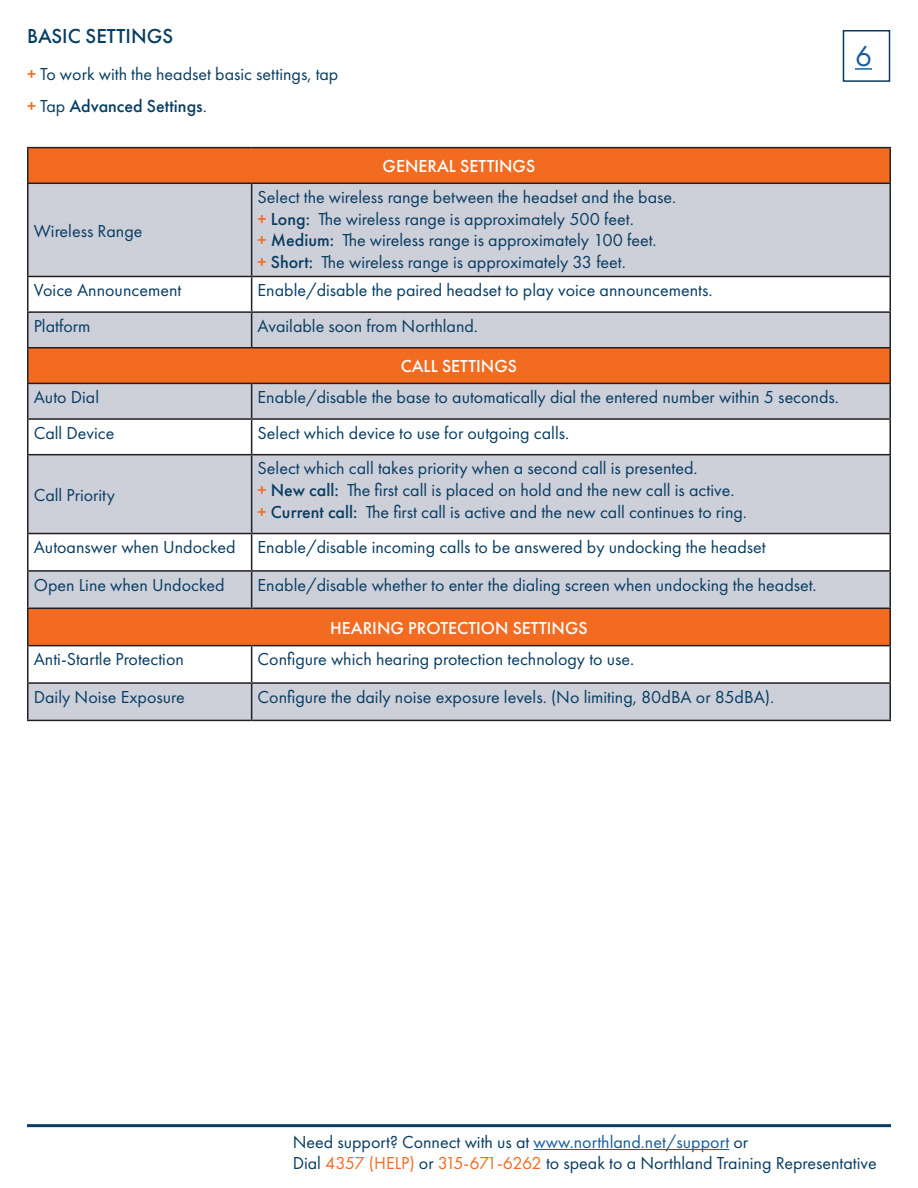
<style>
.page{position:relative;width:918px;height:1188px;background:#fff}
.page>*{position:absolute;margin:0;border:0;box-sizing:border-box;transform-origin:0 0}
.t1{font:30px "Futura PT";color:#175d9e}
.t2{font:500 21px "Futura PT";color:#083d62}
.t3{font:18px "Futura PT";color:#083d62}
.t4{font:500 18px "Futura PT";color:#fff}
.t5{font:500 18px "Futura PT";color:#083d62}
.s1{font-weight:500;color:#f36b21}
.s2{color:#f36b21}
.s3{font-weight:400}
.s4{font-weight:500}
.s5{color:#175d9e}
</style>
<div class="page">
<div style="left:843px;top:30px;width:47px;height:52px;border:2px solid #083b60"></div>
<svg style="left:855px;top:68px;width:17px;height:2px"></svg>
<hr style="left:27px;top:1124px;width:864px;height:3px;background:#083d62">
<hr style="left:534px;top:1149px;width:195px;height:1px;background:#175d9e">
<div style="left:28px;top:148px;width:862px;height:35px;background:#f36b21"></div>
<svg style="left:28px;top:184px;width:862px;height:536px;fill:#cdcfd9"></svg>
<hr style="left:27px;top:147px;width:225px;height:1px;background:#231f20">
<hr style="left:27px;top:148px;width:1px;height:35px;background:#231f20">
<hr style="left:252px;top:147px;width:639px;height:1px;background:#231f20">
<hr style="left:890px;top:148px;width:1px;height:35px;background:#231f20">
<hr style="left:27px;top:183px;width:225px;height:1px;background:#231f20">
<hr style="left:27px;top:184px;width:1px;height:92px;background:#231f20">
<hr style="left:252px;top:183px;width:639px;height:1px;background:#231f20">
<hr style="left:251px;top:184px;width:1px;height:92px;background:#231f20">
<hr style="left:890px;top:184px;width:1px;height:92px;background:#231f20">
<hr style="left:27px;top:276px;width:225px;height:1px;background:#231f20">
<hr style="left:27px;top:277px;width:1px;height:34px;background:#231f20">
<hr style="left:252px;top:276px;width:639px;height:1px;background:#231f20">
<hr style="left:251px;top:277px;width:1px;height:34px;background:#231f20">
<hr style="left:890px;top:277px;width:1px;height:34px;background:#231f20">
<hr style="left:27px;top:311px;width:225px;height:2px;background:#231f20">
<hr style="left:27px;top:313px;width:1px;height:34px;background:#231f20">
<hr style="left:252px;top:311px;width:639px;height:2px;background:#231f20">
<hr style="left:251px;top:313px;width:1px;height:34px;background:#231f20">
<hr style="left:890px;top:313px;width:1px;height:34px;background:#231f20">
<hr style="left:27px;top:347px;width:225px;height:2px;background:#231f20">
<hr style="left:27px;top:349px;width:1px;height:34px;background:#231f20">
<hr style="left:252px;top:347px;width:639px;height:2px;background:#231f20">
<hr style="left:890px;top:349px;width:1px;height:34px;background:#231f20">
<hr style="left:27px;top:383px;width:225px;height:1px;background:#231f20">
<hr style="left:27px;top:384px;width:1px;height:34px;background:#231f20">
<hr style="left:252px;top:383px;width:639px;height:1px;background:#231f20">
<hr style="left:251px;top:384px;width:1px;height:34px;background:#231f20">
<hr style="left:890px;top:384px;width:1px;height:34px;background:#231f20">
<hr style="left:27px;top:418px;width:225px;height:2px;background:#231f20">
<hr style="left:27px;top:420px;width:1px;height:34px;background:#231f20">
<hr style="left:252px;top:418px;width:639px;height:2px;background:#231f20">
<hr style="left:251px;top:420px;width:1px;height:34px;background:#231f20">
<hr style="left:890px;top:420px;width:1px;height:34px;background:#231f20">
<hr style="left:27px;top:454px;width:225px;height:1px;background:#231f20">
<hr style="left:27px;top:455px;width:1px;height:78px;background:#231f20">
<hr style="left:252px;top:454px;width:639px;height:1px;background:#231f20">
<hr style="left:251px;top:455px;width:1px;height:78px;background:#231f20">
<hr style="left:890px;top:455px;width:1px;height:78px;background:#231f20">
<hr style="left:27px;top:533px;width:225px;height:1px;background:#231f20">
<hr style="left:27px;top:534px;width:1px;height:36px;background:#231f20">
<hr style="left:252px;top:533px;width:639px;height:1px;background:#231f20">
<hr style="left:251px;top:534px;width:1px;height:36px;background:#231f20">
<hr style="left:890px;top:534px;width:1px;height:36px;background:#231f20">
<hr style="left:27px;top:570px;width:225px;height:2px;background:#231f20">
<hr style="left:27px;top:572px;width:1px;height:36px;background:#231f20">
<hr style="left:252px;top:570px;width:639px;height:2px;background:#231f20">
<hr style="left:251px;top:572px;width:1px;height:36px;background:#231f20">
<hr style="left:890px;top:572px;width:1px;height:36px;background:#231f20">
<hr style="left:27px;top:608px;width:225px;height:1px;background:#231f20">
<hr style="left:27px;top:609px;width:1px;height:36px;background:#231f20">
<hr style="left:252px;top:608px;width:639px;height:1px;background:#231f20">
<hr style="left:890px;top:609px;width:1px;height:36px;background:#231f20">
<hr style="left:27px;top:645px;width:225px;height:1px;background:#231f20">
<hr style="left:27px;top:646px;width:1px;height:36px;background:#231f20">
<hr style="left:252px;top:645px;width:639px;height:1px;background:#231f20">
<hr style="left:251px;top:646px;width:1px;height:36px;background:#231f20">
<hr style="left:890px;top:646px;width:1px;height:36px;background:#231f20">
<hr style="left:27px;top:682px;width:225px;height:2px;background:#231f20">
<hr style="left:27px;top:684px;width:1px;height:36px;background:#231f20">
<hr style="left:252px;top:682px;width:639px;height:2px;background:#231f20">
<hr style="left:251px;top:684px;width:1px;height:36px;background:#231f20">
<hr style="left:890px;top:684px;width:1px;height:36px;background:#231f20">
<hr style="left:27px;top:720px;width:225px;height:1px;background:#231f20">
<hr style="left:252px;top:720px;width:639px;height:1px;background:#231f20">
<p class="t2" style="left:27px;top:23px;width:148px">BASIC SETTINGS</p>
<p class="t3" style="left:27px;top:63px;width:313px"><span class="s1">+</span> To work with the headset basic settings, tap</p>
<p class="t5" style="left:27px;top:95px;width:181px"><span class="s2">+</span> <span class="s3">Tap</span> Advanced Settings<span class="s3">.</span></p>
<p class="t4" style="left:383px;top:155px;width:154px">GENERAL SETTINGS</p>
<p class="t3" style="left:34px;top:220px;width:110px">Wireless Range</p>
<p class="t3" style="left:258px;top:186px;width:420px">Select the wireless range between the headset and the base.</p>
<p class="t3" style="left:258px;top:208px;width:378px"><span class="s1">+</span> <span class="s4">Long:</span> The wireless range is approximately 500 feet.</p>
<p class="t3" style="left:258px;top:230px;width:401px"><span class="s1">+</span> <span class="s4">Medium:</span> The wireless range is approximately 100 feet.</p>
<p class="t3" style="left:258px;top:251px;width:370px"><span class="s1">+</span> <span class="s4">Short:</span> The wireless range is approximately 33 feet.</p>
<p class="t3" style="left:34px;top:280px;width:149px">Voice Announcement</p>
<p class="t3" style="left:258px;top:280px;width:456px">Enable/disable the paired headset to play voice announcements.</p>
<p class="t3" style="left:34px;top:315px;width:58px">Platform</p>
<p class="t3" style="left:258px;top:315px;width:222px">Available soon from Northland.</p>
<p class="t4" style="left:401px;top:356px;width:118px">CALL SETTINGS</p>
<p class="t3" style="left:34px;top:386px;width:67px">Auto Dial</p>
<p class="t3" style="left:258px;top:386px;width:583px">Enable/disable the base to automatically dial the entered number within 5 seconds.</p>
<p class="t3" style="left:34px;top:422px;width:82px">Call Device</p>
<p class="t3" style="left:258px;top:422px;width:313px">Select which device to use for outgoing calls.</p>
<p class="t3" style="left:34px;top:484px;width:83px">Call Priority</p>
<p class="t3" style="left:258px;top:458px;width:442px">Select which call takes priority when a second call is presented.</p>
<p class="t3" style="left:258px;top:479px;width:478px"><span class="s1">+</span> <span class="s4">New call:</span> The first call is placed on hold and the new call is active.</p>
<p class="t3" style="left:258px;top:501px;width:491px"><span class="s1">+</span> <span class="s4">Current call:</span> The first call is active and the new call continues to ring.</p>
<p class="t3" style="left:34px;top:537px;width:203px">Autoanswer when Undocked</p>
<p class="t3" style="left:258px;top:537px;width:510px">Enable/disable incoming calls to be answered by undocking the headset</p>
<p class="t3" style="left:34px;top:574px;width:192px">Open Line when Undocked</p>
<p class="t3" style="left:258px;top:574px;width:561px">Enable/disable whether to enter the dialing screen when undocking the headset.</p>
<p class="t4" style="left:330px;top:617px;width:259px">HEARING PROTECTION SETTINGS</p>
<p class="t3" style="left:34px;top:649px;width:152px">Anti-Startle Protection</p>
<p class="t3" style="left:258px;top:649px;width:378px">Configure which hearing protection technology to use.</p>
<p class="t3" style="left:34px;top:686px;width:152px">Daily Noise Exposure</p>
<p class="t3" style="left:258px;top:686px;width:518px">Configure the daily noise exposure levels. (No limiting, 80dBA or 85dBA).</p>
<p class="t1" style="left:855px;top:38px;width:19px">6</p>
<p class="t3" style="left:293px;top:1131px;width:457px">Need support? Connect with us at <span class="s5">www.northland.net/support</span> or</p>
<p class="t3" style="left:293px;top:1152px;width:586px">Dial <span class="s2">4357 (HELP)</span> or <span class="s2">315-671-6262</span> to speak to a Northland Training Representative</p>
</div>
